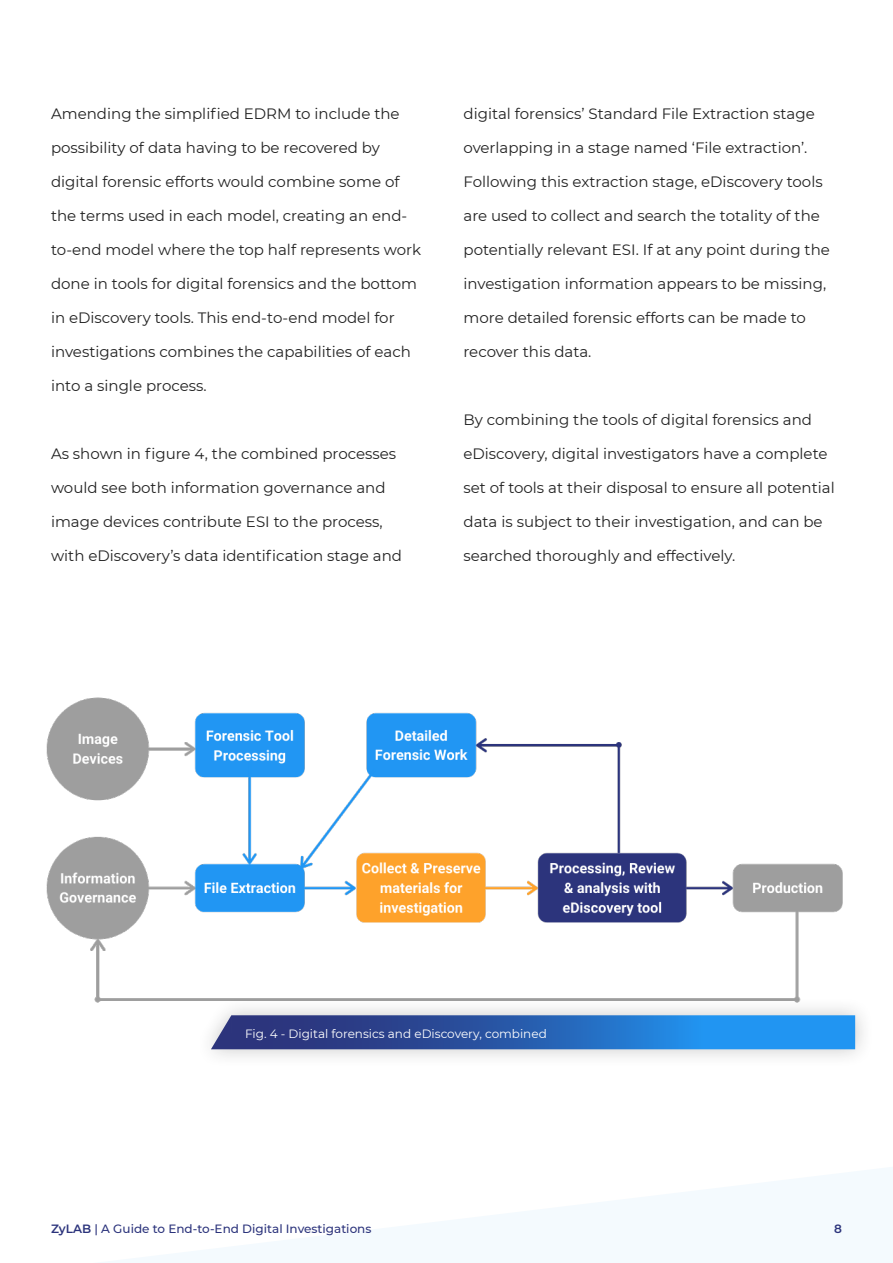
<style>
.page{position:relative;width:893px;height:1263px;background:#fff}
.page>*{position:absolute;margin:0;border:0;box-sizing:border-box;transform-origin:0 0}
.t1{font:15px "Montserrat";color:#212121}
.t2{font:500 12px "Montserrat";color:#2c347c}
.t3{font:12px "Montserrat";color:#fff}
.t4{font:600 12px "Montserrat";color:#2c347c}
.s1{font-weight:600}
</style>
<div class="page">
<img style="left:46px;top:697px;width:797px;height:306px">
<div style="left:194px;top:997px;width:680px;height:71px;background:#212121;opacity:.24"></div>
<svg style="left:211px;top:1015px;width:644px;height:34px;background:#2b68b8"></svg>
<svg style="left:101px;top:1167px;width:792px;height:96px;fill:#f4fafe"></svg>
<p class="t1" style="left:51px;top:103px;width:350px">Amending the simplified EDRM to include the</p>
<p class="t1" style="left:51px;top:137px;width:330px">possibility of data having to be recovered by</p>
<p class="t1" style="left:51px;top:171px;width:350px">digital forensic efforts would combine some of</p>
<p class="t1" style="left:51px;top:205px;width:358px">the terms used in each model, creating an end-</p>
<p class="t1" style="left:51px;top:239px;width:372px">to-end model where the top half represents work</p>
<p class="t1" style="left:51px;top:273px;width:367px">done in tools for digital forensics and the bottom</p>
<p class="t1" style="left:51px;top:308px;width:345px">in eDiscovery tools. This end-to-end model for</p>
<p class="t1" style="left:51px;top:342px;width:361px">investigations combines the capabilities of each</p>
<p class="t1" style="left:51px;top:376px;width:157px">into a single process.</p>
<p class="t1" style="left:51px;top:444px;width:347px">As shown in figure 4, the combined processes</p>
<p class="t1" style="left:51px;top:478px;width:336px">would see both information governance and</p>
<p class="t1" style="left:51px;top:512px;width:333px">image devices contribute ESI to the process,</p>
<p class="t1" style="left:51px;top:546px;width:352px">with eDiscovery’s data identification stage and</p>
<p class="t1" style="left:463px;top:103px;width:353px">digital forensics’ Standard File Extraction stage</p>
<p class="t1" style="left:463px;top:137px;width:345px">overlapping in a stage named ‘File extraction’.</p>
<p class="t1" style="left:463px;top:171px;width:361px">Following this extraction stage, eDiscovery tools</p>
<p class="t1" style="left:463px;top:205px;width:358px">are used to collect and search the totality of the</p>
<p class="t1" style="left:463px;top:239px;width:368px">potentially relevant ESI. If at any point during the</p>
<p class="t1" style="left:463px;top:273px;width:364px">investigation information appears to be missing,</p>
<p class="t1" style="left:463px;top:308px;width:344px">more detailed forensic efforts can be made to</p>
<p class="t1" style="left:463px;top:342px;width:129px">recover this data.</p>
<p class="t1" style="left:463px;top:410px;width:350px">By combining the tools of digital forensics and</p>
<p class="t1" style="left:463px;top:444px;width:366px">eDiscovery, digital investigators have a complete</p>
<p class="t1" style="left:463px;top:478px;width:373px">set of tools at their disposal to ensure all potential</p>
<p class="t1" style="left:463px;top:512px;width:361px">data is subject to their investigation, and can be</p>
<p class="t1" style="left:463px;top:546px;width:273px">searched thoroughly and effectively.</p>
<p class="t3" style="left:245px;top:1025px;width:303px">Fig. 4 - Digital forensics and eDiscovery, combined</p>
<p class="t2" style="left:51px;top:1220px;width:322px"><span class="s1">ZyLAB</span> | A Guide to End-to-End Digital Investigations</p>
<p class="t4" style="left:834px;top:1220px;width:9px">8</p>
</div>
